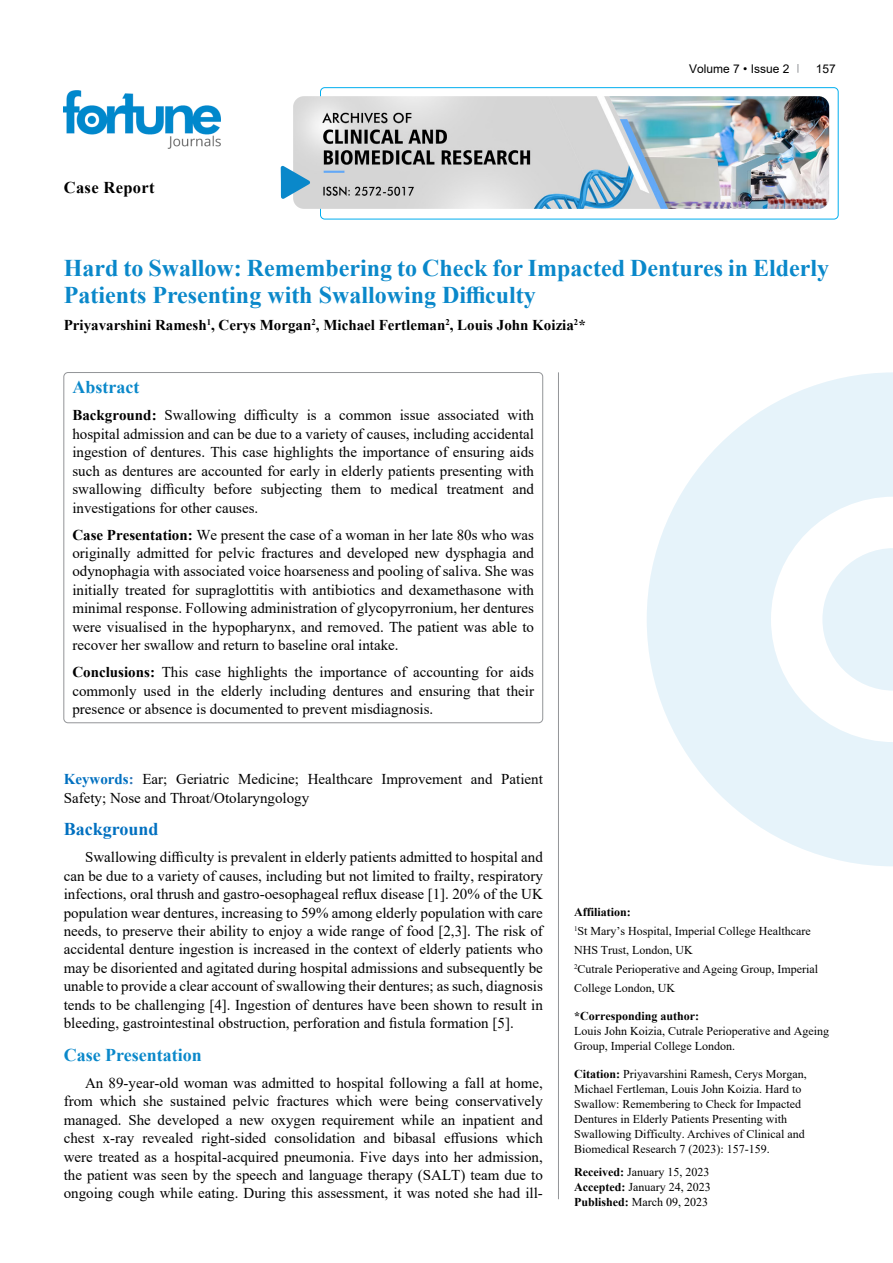
<style>
.page{position:relative;width:893px;height:1263px;background:#fff}
.page>*{position:absolute;margin:0;border:0;box-sizing:border-box;transform-origin:0 0}
.t1{font:700 24px/27px "Times New Roman";color:#0a88ca}
.t2{font:700 18px "Times New Roman";color:#0a88ca}
.t3{font:700 18px "Times New Roman";color:#0070c0}
.t4{font:700 16.5px "Times New Roman";letter-spacing:.02em;color:#000}
.t5{font:15px/18.5px "Times New Roman";color:#000;text-align:justify}
.t6{font:700 15px "Times New Roman";color:#000}
.t7{font:12px/15px "Times New Roman";color:#000}
.t8{font:700 12px "Times New Roman";color:#000}
.t9{font:12px "Arial";color:#000}
.s1{font-weight:700}
.s2{font-weight:700;color:#0070c0}
.s3{font-weight:700;color:#2e74b5}
</style>
<div class="page">
<div style="left:320px;top:87px;width:518px;height:132px;border:1px solid #00aeef;border-radius:4px"></div>
<img style="left:64px;top:90px;width:157px;height:59px">
<img style="left:293px;top:96px;width:536px;height:113px">
<svg style="left:281px;top:166px;width:29px;height:33px"></svg>
<hr style="left:558px;top:372px;width:1px;height:827px;background:#939598">
<svg style="left:647px;top:372px;width:246px;height:494px;fill:#e6f3fa"></svg>
<svg style="left:822px;top:548px;width:71px;height:143px"></svg>
<p class="t4" style="left:64px;top:175px;width:92px">Case Report</p>
<p class="t9" style="left:689px;top:60px;width:102px">Volume 7 • Issue 2</p>
<p class="t9" style="left:816px;top:60px;width:22px">157</p>
<h1 class="t1" style="left:64px;top:254px;width:767px">Hard to Swallow: Remembering to Check for Impacted Dentures in Elderly<br>Patients Presenting with Swallowing Difficulty</h1>
<p class="t6" style="left:64px;top:314px;width:524px">Priyavarshini Ramesh<sup>1</sup>, Cerys Morgan<sup>2</sup>, Michael Fertleman<sup>2</sup>, Louis John Koizia<sup>2</sup>*</p>
<p class="t2" style="left:72px;top:374px;width:68px">Abstract</p>
<p class="t5" style="left:72px;top:406px;width:463px"><span class="s1">Background:</span> Swallowing difficulty is a common issue associated with hospital admission and can be due to a variety of causes, including accidental ingestion of dentures. This case highlights the importance of ensuring aids such as dentures are accounted for early in elderly patients presenting with swallowing difficulty before subjecting them to medical treatment and investigations for other causes.</p>
<p class="t5" style="left:72px;top:525px;width:463px"><span class="s1">Case Presentation:</span> We present the case of a woman in her late 80s who was originally admitted for pelvic fractures and developed new dysphagia and odynophagia with associated voice hoarseness and pooling of saliva. She was initially treated for supraglottitis with antibiotics and dexamethasone with minimal response. Following administration of glycopyrronium, her dentures were visualised in the hypopharynx, and removed. The patient was able to recover her swallow and return to baseline oral intake.</p>
<p class="t5" style="left:72px;top:662px;width:463px"><span class="s1">Conclusions:</span> This case highlights the importance of accounting for aids commonly used in the elderly including dentures and ensuring that their presence or absence is documented to prevent misdiagnosis.</p>
<p class="t5" style="left:64px;top:769px;width:481px"><span class="s2">Keywords</span><span class="s3">:</span> Ear; Geriatric Medicine; Healthcare Improvement and Patient<br>Safety; Nose and Throat/Otolaryngology</p>
<p class="t3" style="left:64px;top:816px;width:96px">Background</p>
<p class="t5" style="left:64px;top:847px;width:481px;text-indent:21px">Swallowing difficulty is prevalent in elderly patients admitted to hospital and can be due to a variety of causes, including but not limited to frailty, respiratory infections, oral thrush and gastro-oesophageal reflux disease [1]. 20% of the UK population wear dentures, increasing to 59% among elderly population with care needs, to preserve their ability to enjoy a wide range of food [2,3]. The risk of accidental denture ingestion is increased in the context of elderly patients who may be disoriented and agitated during hospital admissions and subsequently be unable to provide a clear account of swallowing their dentures; as such, diagnosis tends to be challenging [4]. Ingestion of dentures have been shown to result in bleeding, gastrointestinal obstruction, perforation and fistula formation [5].</p>
<p class="t2" style="left:64px;top:1042px;width:140px">Case Presentation</p>
<p class="t5" style="left:64px;top:1073px;width:481px;text-indent:21px">An 89-year-old woman was admitted to hospital following a fall at home, from which she sustained pelvic fractures which were being conservatively managed. She developed a new oxygen requirement while an inpatient and chest x-ray revealed right-sided consolidation and bibasal effusions which were treated as a hospital-acquired pneumonia. Five days into her admission, the patient was seen by the speech and language therapy (SALT) team due to ongoing cough while eating. During this assessment, it was noted she had ill-</p>
<p class="t7" style="left:574px;top:902px;width:246px;line-height:19px"><span class="s1">Affiliation:<br></span><sup>1</sup>St Mary’s Hospital, Imperial College Healthcare<br>NHS Trust, London, UK<br><sup>2</sup>Cutrale Perioperative and Ageing Group, Imperial<br>College London, UK</p>
<p class="t8" style="left:574px;top:1007px;width:127px">*Corresponding author:</p>
<p class="t7" style="left:574px;top:1023px;width:256px">Louis John Koizia, Cutrale Perioperative and Ageing<br>Group, Imperial College London.</p>
<p class="t7" style="left:574px;top:1066px;width:234px"><span class="s1">Citation:</span> Priyavarshini Ramesh, Cerys Morgan, Michael Fertleman, Louis John Koizia. Hard to Swallow: Remembering to Check for Impacted Dentures in Elderly Patients Presenting with Swallowing Difficulty. Archives of Clinical and Biomedical Research 7 (2023): 157-159.</p>
<p class="t7" style="left:574px;top:1164px;width:138px;text-align:justify"><span class="s1">Received:</span> January 15, 2023<br><span class="s1">Accepted:</span> January 24, 2023<br><span class="s1">Published:</span> March 09, 2023</p>
</div>
